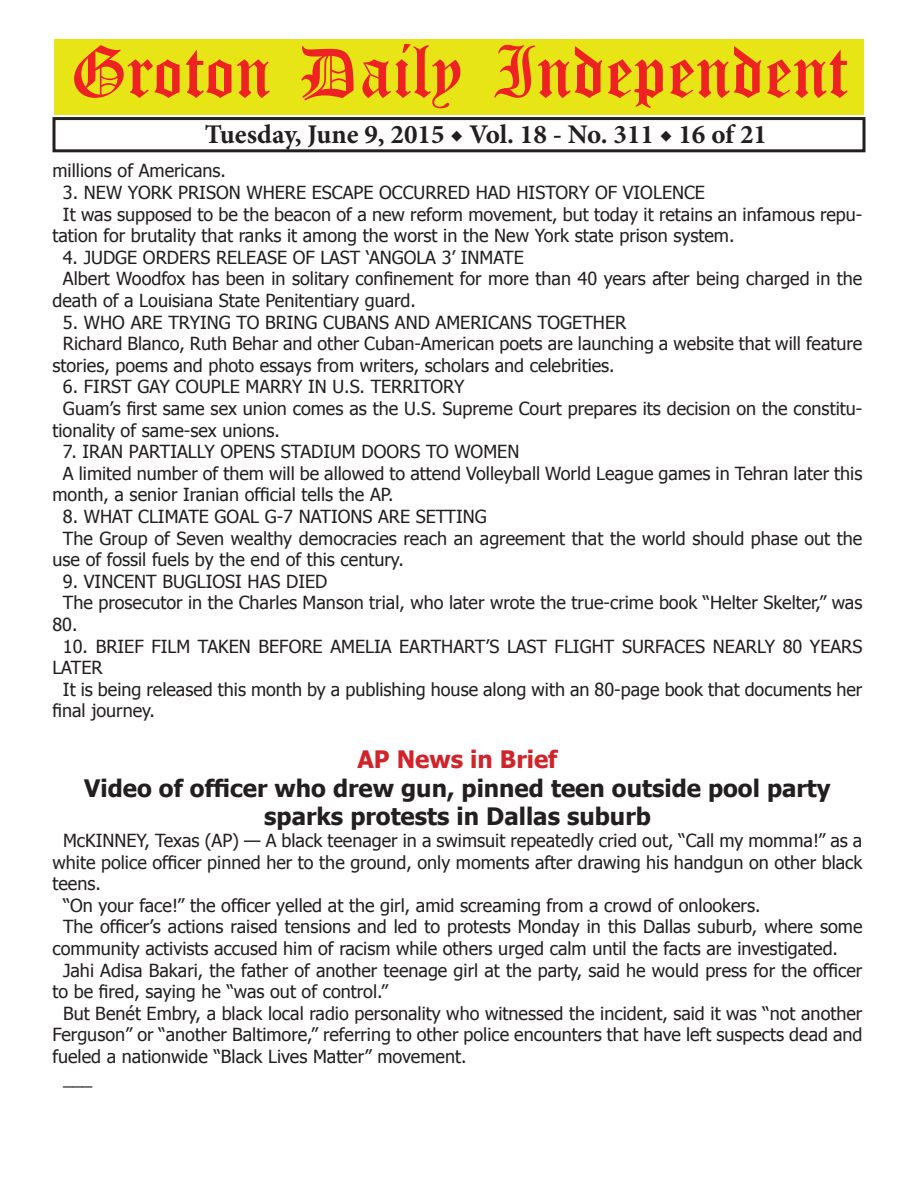
<style>
.page{position:relative;width:918px;height:1188px;background:#fff}
.page>*{position:absolute;margin:0;border:0;box-sizing:border-box;transform-origin:0 0}
.t1{font:54px "Old English Five";color:#ee2123}
.t2{font:700 27px "Minion Pro";color:#231f20}
.t3{font:700 24px/28.8px "Tahoma";color:#231f20;text-align:center}
.t4{font:700 24px "Tahoma";color:#d1232a}
.t5{font:18px "Tahoma";color:#231f20}
</style>
<div class="page">
<div style="left:52px;top:117px;width:814px;height:35px;border:3px solid #231f20"></div>
<div style="left:54px;top:40px;width:810px;height:75px;background:#e7e515"></div>
<h1 class="t1" style="left:70px;top:47px;width:779px">Groton Daily Independent</h1>
<h2 class="t2" style="left:205px;top:116px;width:564px">Tuesday, June 9, 2015 ◆ Vol. 18 - No. 311 ◆ 16 of 21</h2>
<p class="t5" style="left:52px;top:159px;width:175px">millions of Americans.</p>
<p class="t5" style="left:63px;top:180px;width:644px">3. NEW YORK PRISON WHERE ESCAPE OCCURRED HAD HISTORY OF VIOLENCE</p>
<p class="t5" style="left:63px;top:202px;width:801px">It was supposed to be the beacon of a new reform movement, but today it retains an infamous repu-</p>
<p class="t5" style="left:52px;top:224px;width:684px">tation for brutality that ranks it among the worst in the New York state prison system.</p>
<p class="t5" style="left:63px;top:245px;width:462px">4. JUDGE ORDERS RELEASE OF LAST ‘ANGOLA 3’ INMATE</p>
<p class="t5" style="left:63px;top:267px;width:801px">Albert Woodfox has been in solitary confinement for more than 40 years after being charged in the</p>
<p class="t5" style="left:52px;top:288px;width:365px">death of a Louisiana State Penitentiary guard.</p>
<p class="t5" style="left:63px;top:310px;width:565px">5. WHO ARE TRYING TO BRING CUBANS AND AMERICANS TOGETHER</p>
<p class="t5" style="left:63px;top:332px;width:801px">Richard Blanco, Ruth Behar and other Cuban-American poets are launching a website that will feature</p>
<p class="t5" style="left:52px;top:353px;width:564px">stories, poems and photo essays from writers, scholars and celebrities.</p>
<p class="t5" style="left:63px;top:375px;width:403px">6. FIRST GAY COUPLE MARRY IN U.S. TERRITORY</p>
<p class="t5" style="left:63px;top:396px;width:801px">Guam’s first same sex union comes as the U.S. Supreme Court prepares its decision on the constitu-</p>
<p class="t5" style="left:52px;top:418px;width:229px">tionality of same-sex unions.</p>
<p class="t5" style="left:63px;top:440px;width:458px">7. IRAN PARTIALLY OPENS STADIUM DOORS TO WOMEN</p>
<p class="t5" style="left:63px;top:461px;width:801px">A limited number of them will be allowed to attend Volleyball World League games in Tehran later this</p>
<p class="t5" style="left:52px;top:483px;width:343px">month, a senior Iranian official tells the AP.</p>
<p class="t5" style="left:63px;top:504px;width:425px">8. WHAT CLIMATE GOAL G-7 NATIONS ARE SETTING</p>
<p class="t5" style="left:63px;top:526px;width:801px">The Group of Seven wealthy democracies reach an agreement that the world should phase out the</p>
<p class="t5" style="left:52px;top:548px;width:353px">use of fossil fuels by the end of this century.</p>
<p class="t5" style="left:63px;top:569px;width:266px">9. VINCENT BUGLIOSI HAS DIED</p>
<p class="t5" style="left:63px;top:591px;width:801px">The prosecutor in the Charles Manson trial, who later wrote the true-crime book “Helter Skelter,” was</p>
<p class="t5" style="left:52px;top:612px;width:27px">80.</p>
<p class="t5" style="left:63px;top:634px;width:801px">10. BRIEF FILM TAKEN BEFORE AMELIA EARTHART’S LAST FLIGHT SURFACES NEARLY 80 YEARS</p>
<p class="t5" style="left:52px;top:656px;width:52px">LATER</p>
<p class="t5" style="left:63px;top:677px;width:801px">It is being released this month by a publishing house along with an 80-page book that documents her</p>
<p class="t5" style="left:52px;top:699px;width:104px">final journey.</p>
<h3 class="t4" style="left:358px;top:742px;width:201px">AP News in Brief</h3>
<h3 class="t3" style="left:84px;top:772px;width:748px">Video of officer who drew gun, pinned teen outside pool party sparks protests in Dallas suburb</h3>
<p class="t5" style="left:63px;top:828px;width:801px">McKINNEY, Texas (AP) — A black teenager in a swimsuit repeatedly cried out, “Call my momma!” as a</p>
<p class="t5" style="left:53px;top:850px;width:811px">white police officer pinned her to the ground, only moments after drawing his handgun on other black</p>
<p class="t5" style="left:53px;top:872px;width:50px">teens.</p>
<p class="t5" style="left:63px;top:893px;width:699px">“On your face!” the officer yelled at the girl, amid screaming from a crowd of onlookers.</p>
<p class="t5" style="left:63px;top:915px;width:801px">The officer’s actions raised tensions and led to protests Monday in this Dallas suburb, where some</p>
<p class="t5" style="left:53px;top:936px;width:787px">community activists accused him of racism while others urged calm until the facts are investigated.</p>
<p class="t5" style="left:63px;top:958px;width:801px">Jahi Adisa Bakari, the father of another teenage girl at the party, said he would press for the officer</p>
<p class="t5" style="left:53px;top:980px;width:337px">to be fired, saying he “was out of control.”</p>
<p class="t5" style="left:63px;top:1001px;width:801px">But Benét Embry, a black local radio personality who witnessed the incident, said it was “not another</p>
<p class="t5" style="left:53px;top:1023px;width:811px">Ferguson” or “another Baltimore,” referring to other police encounters that have left suspects dead and</p>
<p class="t5" style="left:53px;top:1044px;width:416px">fueled a nationwide “Black Lives Matter” movement.</p>
<p class="t5" style="left:63px;top:1066px;width:31px">___</p>
</div>
